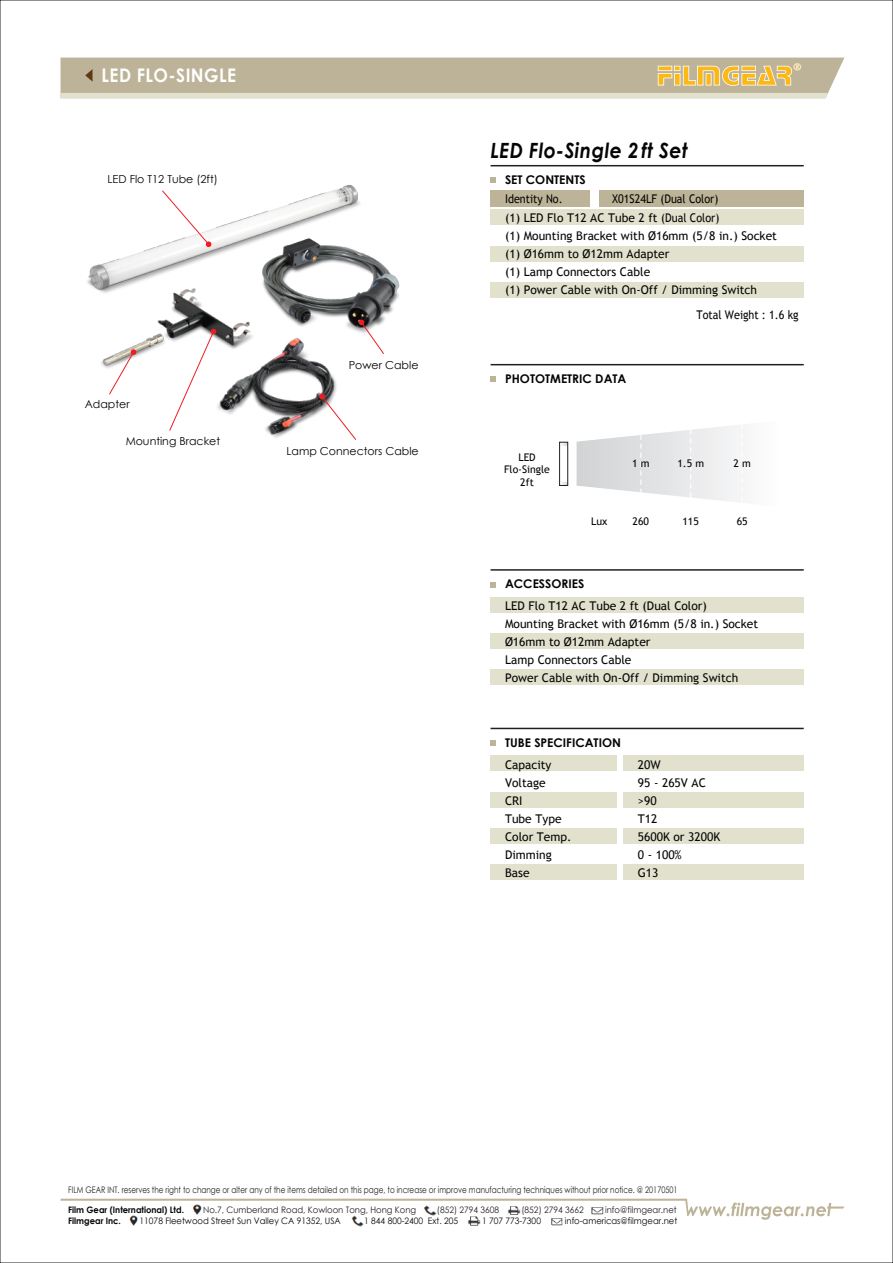
<style>
.page{position:relative;width:893px;height:1263px;background:#fff}
.page>*{position:absolute;margin:0;border:0;box-sizing:border-box;transform-origin:0 0}
.t1{font:italic 700 21px "Century Gothic";letter-spacing:.025em;color:#050504;scale:.9 1}
.t2{font:700 18.75px "Century Gothic";letter-spacing:.025em;color:#fff;scale:.92 1}
.t3{font:12px/18px "Trebuchet MS";color:#050504}
.t4{font:12px/18.1px "Trebuchet MS";color:#050504;scale:.9 1}
.t5{font:700 12px "Century Gothic";color:#050504}
.t6{font:10.95px "Century Gothic";color:#050504}
.t7{font:10.5px/12.6px "Trebuchet MS";color:#050504;text-align:center}
.t8{font:9px "Century Gothic";color:#231f20;scale:.81 1}
.t9{font:8.85px "Century Gothic";color:#040504;scale:.95 1}
.t10{font:8.85px "Century Gothic";color:#231f20;scale:.95 1}
.t11{font:700 8.85px "Century Gothic";color:#040504;scale:.95 1}
</style>
<div class="page">
<svg style="left:61px;top:1199px;width:783px;height:28px"></svg>
<svg style="left:61px;top:58px;width:783px;height:40px;background:#c5bb9c"></svg>
<svg style="left:577px;top:425px;width:163px;height:77px"></svg>
<div style="left:559px;top:442px;width:9px;height:44px;border:1px solid #231f20"></div>
<img style="left:87px;top:185px;width:313px;height:253px">
<svg style="left:169px;top:328px;width:48px;height:103px"></svg>
<svg style="left:108px;top:349px;width:29px;height:46px"></svg>
<svg style="left:319px;top:393px;width:38px;height:47px"></svg>
<svg style="left:358px;top:319px;width:27px;height:36px"></svg>
<svg style="left:161px;top:190px;width:51px;height:57px"></svg>
<hr style="left:491px;top:165px;width:313px;height:1px;background:#231f20">
<svg style="left:491px;top:178px;width:5px;height:5px"></svg>
<div style="left:491px;top:191px;width:99px;height:16px;background:#bdb398"></div>
<div style="left:600px;top:191px;width:204px;height:16px;background:#bdb398"></div>
<div style="left:491px;top:210px;width:313px;height:15px;background:#e1e1ce"></div>
<div style="left:491px;top:246px;width:313px;height:15px;background:#e1e1ce"></div>
<div style="left:491px;top:282px;width:313px;height:16px;background:#e1e1ce"></div>
<div style="left:491px;top:633px;width:313px;height:16px;background:#e1e1ce"></div>
<div style="left:491px;top:597px;width:313px;height:16px;background:#e1e1ce"></div>
<div style="left:491px;top:669px;width:313px;height:16px;background:#e1e1ce"></div>
<hr style="left:491px;top:569px;width:313px;height:2px;background:#231f20">
<svg style="left:491px;top:582px;width:5px;height:6px"></svg>
<hr style="left:491px;top:364px;width:313px;height:1px;background:#231f20">
<svg style="left:491px;top:377px;width:5px;height:5px"></svg>
<div style="left:491px;top:792px;width:126px;height:15px;background:#e1e1ce"></div>
<div style="left:491px;top:755px;width:126px;height:16px;background:#e1e1ce"></div>
<div style="left:491px;top:828px;width:126px;height:16px;background:#e1e1ce"></div>
<div style="left:491px;top:864px;width:126px;height:16px;background:#e1e1ce"></div>
<div style="left:623px;top:792px;width:181px;height:15px;background:#e1e1ce"></div>
<div style="left:623px;top:755px;width:181px;height:16px;background:#e1e1ce"></div>
<div style="left:623px;top:828px;width:181px;height:16px;background:#e1e1ce"></div>
<div style="left:623px;top:864px;width:181px;height:16px;background:#e1e1ce"></div>
<hr style="left:491px;top:728px;width:313px;height:1px;background:#231f20">
<svg style="left:491px;top:740px;width:5px;height:6px"></svg>
<h2 class="t2" style="left:102px;top:61px;width:148px">LED FLO-SINGLE</h2>
<p class="t6" style="left:107px;top:172px;width:112px">LED Flo T12 Tube (2ft)</p>
<p class="t6" style="left:85px;top:397px;width:46px">Adapter</p>
<p class="t6" style="left:126px;top:433px;width:96px">Mounting Bracket</p>
<p class="t6" style="left:349px;top:358px;width:71px">Power Cable</p>
<p class="t6" style="left:287px;top:443px;width:134px">Lamp Connectors Cable</p>
<h1 class="t1" style="left:491px;top:134px;width:221px">LED Flo-Single 2 ft Set</h1>
<p class="t4" style="left:505px;top:190px;width:66px">Identity No.</p>
<p class="t5" style="left:505px;top:171px;width:82px">SET CONTENTS</p>
<p class="t4" style="left:505px;top:190px;width:304px;text-indent:107px">X01S24LF (Dual Color)<br>(1) LED Flo T12 AC Tube 2 ft (Dual Color)<br>(1) Mounting Bracket with Ø16mm (5/8 in.) Socket (1) Ø16mm to Ø12mm Adapter<br>(1) Lamp Connectors Cable<br>(1) Power Cable with On-Off / Dimming Switch</p>
<p class="t5" style="left:505px;top:370px;width:123px">PHOTOTMETRIC DATA</p>
<p class="t4" style="left:696px;top:306px;width:115px">Total Weight : 1.6 kg</p>
<p class="t7" style="left:504px;top:451px;width:47px">LED<br>Flo-Single<br>2ft</p>
<p class="t7" style="left:632px;top:457px;width:19px">1 m</p>
<p class="t7" style="left:633px;top:515px;width:18px">260</p>
<p class="t7" style="left:733px;top:457px;width:19px">2 m</p>
<p class="t7" style="left:677px;top:457px;width:28px">1.5 m</p>
<p class="t7" style="left:591px;top:515px;width:18px">Lux</p>
<p class="t7" style="left:737px;top:515px;width:13px">65</p>
<p class="t7" style="left:682px;top:515px;width:18px">115</p>
<p class="t5" style="left:505px;top:575px;width:81px">ACCESSORIES</p>
<p class="t3" style="left:505px;top:597px;width:255px">LED Flo T12 AC Tube 2 ft (Dual Color)<br>Mounting Bracket with Ø16mm (5/8 in.) Socket<br>Ø16mm to Ø12mm Adapter<br>Lamp Connectors Cable<br>Power Cable with On-Off / Dimming Switch</p>
<p class="t5" style="left:505px;top:733px;width:117px">TUBE SPECIFICATION</p>
<p class="t3" style="left:505px;top:755px;width:68px">Capacity<br>Voltage<br>CRI<br>Tube Type<br>Color Temp.<br>Dimming<br>Base</p>
<p class="t3" style="left:638px;top:755px;width:84px">20W<br>95 - 265V AC &gt;90<br>T12<br>5600K or 3200K<br>0 - 100%<br>G13</p>
<p class="t8" style="left:68px;top:1183px;width:754px">FILM GEAR INT. reserves the right to change or alter any of the items detailed on this page, to increase or improve manufacturing techniques without prior notice. @ 20170501</p>
<p class="t11" style="left:68px;top:1214px;width:57px">Filmgear Inc.</p>
<p class="t9" style="left:140px;top:1215px;width:213px">11078 Fleetwood Street Sun Valley CA 91352, USA</p>
<p class="t9" style="left:364px;top:1215px;width:100px">1 844 800-2400 Ext. 205</p>
<p class="t9" style="left:482px;top:1215px;width:64px">1 707 773-7300</p>
<p class="t9" style="left:565px;top:1215px;width:120px">info-americas@filmgear.net</p>
<p class="t11" style="left:68px;top:1203px;width:123px">Film Gear (International) Ltd.</p>
<p class="t10" style="left:203px;top:1204px;width:226px">No.7, Cumberland Road, Kowloon Tong, Hong Kong</p>
<p class="t10" style="left:437px;top:1204px;width:67px">(852) 2794 3608</p>
<p class="t10" style="left:521px;top:1204px;width:67px">(852) 2794 3662</p>
<p class="t10" style="left:605px;top:1204px;width:77px">info@filmgear.net</p>
</div>
